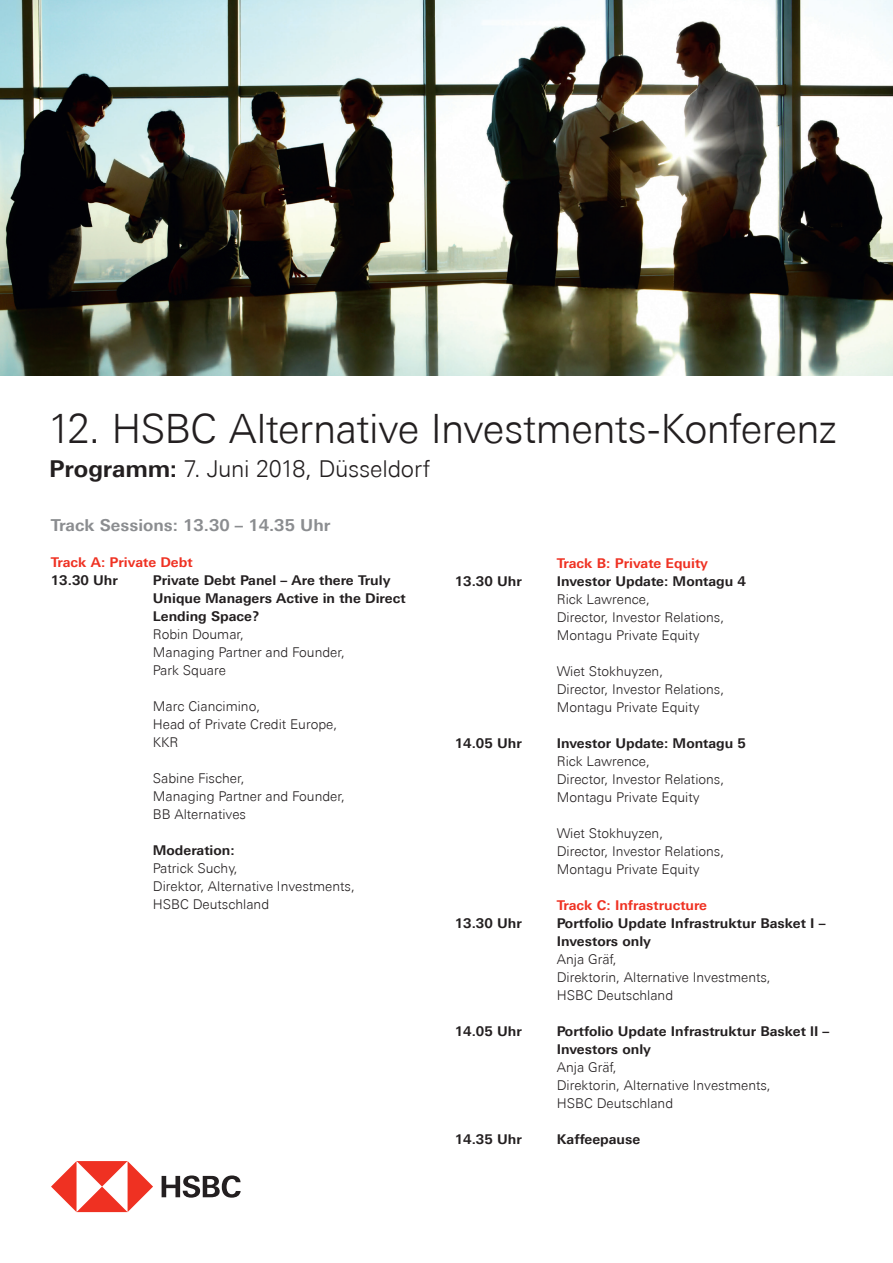
<style>
.page{position:relative;width:893px;height:1263px;background:#fff}
.page>*{position:absolute;margin:0;border:0;box-sizing:border-box;transform-origin:0 0}
.t1{font:300 40.5px "Univers Next Pro";letter-spacing:-.015em;color:#231f20}
.t2{font:300 23.25px "Univers Next Pro";letter-spacing:-.01em;color:#231f20}
.t3{font:700 16.5px "Univers Next Pro";color:#8b8d90}
.t4{font:300 13.5px/18px "Univers Next Pro";color:#231f20}
.t5{font:700 13.5px/18px "Univers Next Pro";color:#231f20}
.t6{font:700 13.5px "Univers Next Pro";color:#ef3122}
.s1{font-weight:700}
.s2{font-weight:300}
</style>
<div class="page">
<svg style="left:51px;top:1161px;width:102px;height:51px"></svg>
<svg style="left:162px;top:1175px;width:79px;height:23px"></svg>
<img style="left:0;top:0;width:893px;height:376px">
<p class="t1" style="left:48px;top:405px;width:790px">12. HSBC Alternative Investments-Konferenz</p>
<p class="t2" style="left:49px;top:455px;width:383px"><span class="s1">Programm:</span> 7. Juni 2018, Düsseldorf</p>
<p class="t3" style="left:51px;top:515px;width:281px">Track Sessions: 13.30 – 14.35 Uhr</p>
<p class="t6" style="left:51px;top:554px;width:143px">Track A: Private Debt</p>
<p class="t5" style="left:51px;top:571px;width:69px">13.30 Uhr</p>
<p class="t5" style="left:153px;top:571px;width:254px">Private Debt Panel – Are there Truly<br>Unique Managers Active in the Direct<br>Lending Space?<br><span class="s2">Robin Doumar,<br>Managing Partner and Founder,<br>Park Square</span></p>
<p class="t4" style="left:153px;top:697px;width:186px">Marc Ciancimino,<br>Head of Private Credit Europe,<br>KKR</p>
<p class="t4" style="left:153px;top:769px;width:194px">Sabine Fischer,<br>Managing Partner and Founder,<br>BB Alternatives</p>
<p class="t4" style="left:153px;top:841px;width:204px"><span class="s1">Moderation:<br></span>Patrick Suchy,<br>Direktor, Alternative Investments,<br>HSBC Deutschland</p>
<p class="t6" style="left:557px;top:555px;width:153px">Track B: Private Equity</p>
<p class="t5" style="left:455px;top:572px;width:69px">13.30 Uhr</p>
<p class="t4" style="left:557px;top:572px;width:191px"><span class="s1">Investor Update: Montagu 4<br></span>Rick Lawrence,<br>Director, Investor Relations,<br>Montagu Private Equity</p>
<p class="t4" style="left:557px;top:662px;width:169px">Wiet Stokhuyzen,<br>Director, Investor Relations,<br>Montagu Private Equity</p>
<p class="t5" style="left:455px;top:734px;width:69px">14.05 Uhr</p>
<p class="t4" style="left:557px;top:734px;width:191px"><span class="s1">Investor Update: Montagu 5<br></span>Rick Lawrence,<br>Director, Investor Relations,<br>Montagu Private Equity</p>
<p class="t4" style="left:557px;top:824px;width:169px">Wiet Stokhuyzen,<br>Director, Investor Relations,<br>Montagu Private Equity</p>
<p class="t6" style="left:557px;top:897px;width:152px">Track C: Infrastructure</p>
<p class="t5" style="left:455px;top:914px;width:69px">13.30 Uhr</p>
<p class="t4" style="left:557px;top:914px;width:270px"><span class="s1">Portfolio Update Infrastruktur Basket I –<br>Investors only<br></span>Anja Gräf,<br>Direktorin, Alternative Investments,<br>HSBC Deutschland</p>
<p class="t5" style="left:455px;top:1022px;width:69px">14.05 Uhr</p>
<p class="t4" style="left:557px;top:1022px;width:274px"><span class="s1">Portfolio Update Infrastruktur Basket lI –<br>Investors only<br></span>Anja Gräf,<br>Direktorin, Alternative Investments,<br>HSBC Deutschland</p>
<p class="t5" style="left:455px;top:1130px;width:69px">14.35 Uhr</p>
<p class="t5" style="left:557px;top:1130px;width:85px">Kaffeepause</p>
</div>
